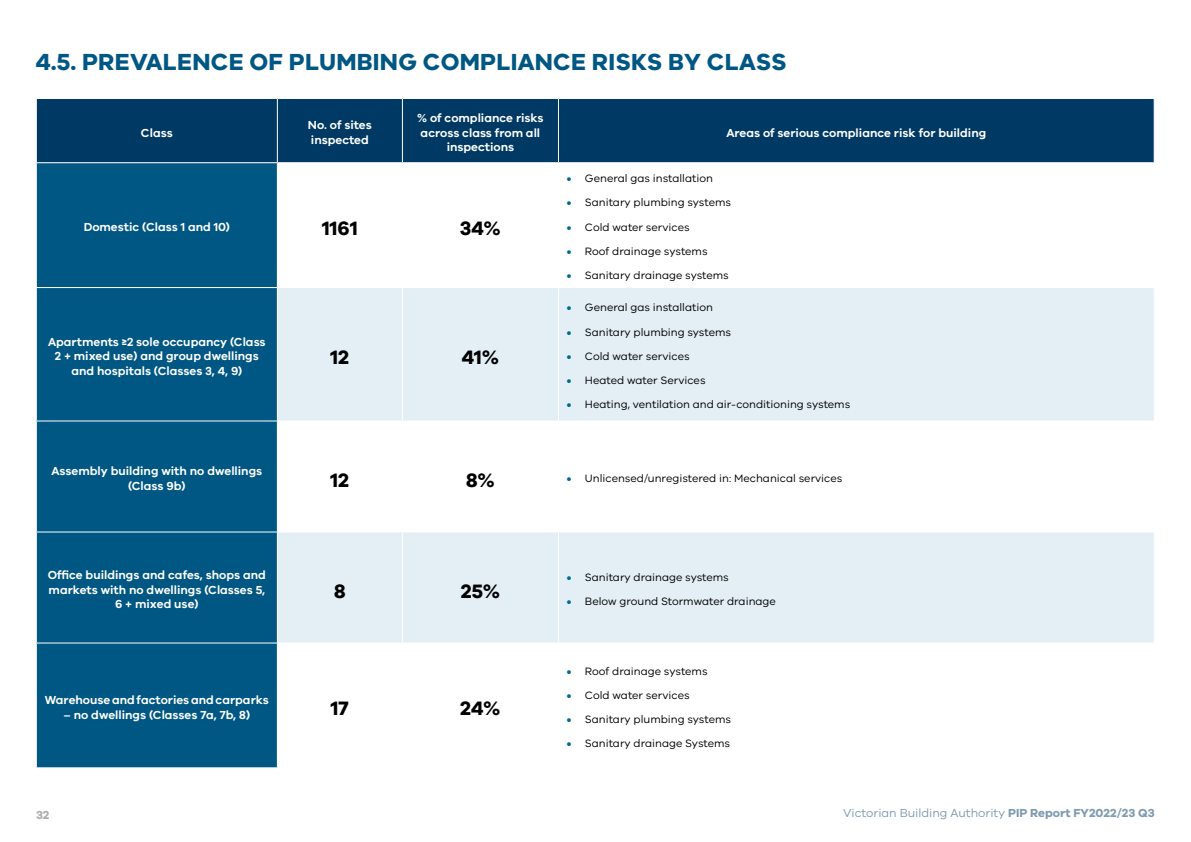
<style>
.page{position:relative;width:1191px;height:842px;background:#fff}
.page>*{position:absolute;margin:0;border:0;box-sizing:border-box;transform-origin:0 0}
.t1{font:700 24px "VIC";letter-spacing:.01em;color:#005783}
.t2{font:700 20px "VIC";color:#000}
.t3{font:600 12px/14.4px "VIC";color:#fff;text-align:center}
.t4{font:12px "VIC";color:#809cb1}
.t5{font:700 12px "VIC";color:#acaeb1}
.t6{font:11px "VIC";color:#000}
.s1{font-weight:700;color:#006991}
.s2{font-weight:700}
</style>
<div class="page">
<div style="left:37px;top:99px;width:1116px;height:63px;background:#003963"></div>
<div style="left:37px;top:163px;width:240px;height:604px;background:#005783"></div>
<div style="left:37px;top:288px;width:240px;height:354px;background:#005783"></div>
<div style="left:278px;top:288px;width:875px;height:132px;background:#e3eff4"></div>
<div style="left:278px;top:532px;width:875px;height:110px;background:#e3eff4"></div>
<hr style="left:36px;top:287px;width:241px;height:1px;background:#fff">
<hr style="left:402px;top:288px;width:1px;height:132px;background:#fff">
<hr style="left:558px;top:288px;width:1px;height:132px;background:#fff">
<hr style="left:36px;top:420px;width:241px;height:1px;background:#fff">
<hr style="left:36px;top:531px;width:241px;height:1px;background:#fff">
<hr style="left:402px;top:532px;width:1px;height:110px;background:#fff">
<hr style="left:558px;top:532px;width:1px;height:110px;background:#fff">
<hr style="left:36px;top:642px;width:241px;height:1px;background:#fff">
<hr style="left:277px;top:99px;width:1px;height:63px;background:#fff">
<hr style="left:402px;top:99px;width:1px;height:63px;background:#fff">
<hr style="left:558px;top:99px;width:1px;height:63px;background:#fff">
<h1 class="t1" style="left:36px;top:47px;width:752px">4.5. PREVALENCE OF PLUMBING COMPLIANCE RISKS BY CLASS</h1>
<p class="t3" style="left:141px;top:125px;width:33px">Class</p>
<p class="t3" style="left:308px;top:118px;width:65px;text-align:left">No. of sites inspected</p>
<p class="t3" style="left:417px;top:111px;width:128px">% of compliance risks across class from all inspections</p>
<p class="t3" style="left:84px;top:220px;width:148px">Domestic (Class 1 and 10)</p>
<h2 class="t2" style="left:322px;top:216px;width:37px">1161</h2>
<h2 class="t2" style="left:460px;top:216px;width:42px">34%</h2>
<p class="t3" style="left:48px;top:334px;width:219px">Apartments ≥2 sole occupancy (Class<br>2 + mixed use) and group dwellings and hospitals (Classes 3, 4, 9)</p>
<h2 class="t2" style="left:330px;top:345px;width:20px">12</h2>
<h2 class="t2" style="left:462px;top:345px;width:39px">41%</h2>
<p class="t3" style="left:726px;top:125px;width:261px">Areas of serious compliance risk for building</p>
<p class="t6" style="left:567px;top:172px;width:147px"><span class="s1">•</span> General gas installation</p>
<p class="t6" style="left:567px;top:196px;width:166px"><span class="s1">•</span> Sanitary plumbing systems</p>
<p class="t6" style="left:567px;top:220px;width:124px"><span class="s1">•</span> Cold water services</p>
<p class="t6" style="left:567px;top:245px;width:142px"><span class="s1">•</span> Roof drainage systems</p>
<p class="t6" style="left:567px;top:269px;width:163px"><span class="s1">•</span> Sanitary drainage systems</p>
<p class="t6" style="left:567px;top:301px;width:147px"><span class="s1">•</span> General gas installation</p>
<p class="t6" style="left:567px;top:325px;width:166px"><span class="s1">•</span> Sanitary plumbing systems</p>
<p class="t6" style="left:567px;top:349px;width:124px"><span class="s1">•</span> Cold water services</p>
<p class="t6" style="left:567px;top:374px;width:140px"><span class="s1">•</span> Heated water Services</p>
<p class="t6" style="left:567px;top:398px;width:285px"><span class="s1">•</span> Heating, ventilation and air-conditioning systems</p>
<p class="t3" style="left:51px;top:464px;width:212px">Assembly building with no dwellings (Class 9b)</p>
<h2 class="t2" style="left:330px;top:467px;width:20px">12</h2>
<h2 class="t2" style="left:466px;top:467px;width:30px">8%</h2>
<p class="t6" style="left:567px;top:472px;width:277px"><span class="s1">•</span> Unlicensed/unregistered in: Mechanical services</p>
<p class="t3" style="left:48px;top:567px;width:220px">Office buildings and cafes, shops and markets with no dwellings (Classes 5,<br>6 + mixed use)</p>
<h2 class="t2" style="left:334px;top:578px;width:13px">8</h2>
<h2 class="t2" style="left:461px;top:578px;width:41px">25%</h2>
<p class="t3" style="left:45px;top:693px;width:225px">Warehouse and factories and carparks</p>
<p class="t3" style="left:63px;top:707px;width:188px">– no dwellings (Classes 7a, 7b, 8)</p>
<h2 class="t2" style="left:331px;top:696px;width:20px">17</h2>
<h2 class="t2" style="left:460px;top:696px;width:42px">24%</h2>
<p class="t6" style="left:567px;top:571px;width:163px"><span class="s1">•</span> Sanitary drainage systems</p>
<p class="t6" style="left:567px;top:595px;width:210px"><span class="s1">•</span> Below ground Stormwater drainage</p>
<p class="t6" style="left:567px;top:664px;width:142px"><span class="s1">•</span> Roof drainage systems</p>
<p class="t6" style="left:567px;top:688px;width:124px"><span class="s1">•</span> Cold water services</p>
<p class="t6" style="left:567px;top:713px;width:166px"><span class="s1">•</span> Sanitary plumbing systems</p>
<p class="t6" style="left:567px;top:737px;width:165px"><span class="s1">•</span> Sanitary drainage Systems</p>
<p class="t5" style="left:36px;top:808px;width:15px">32</p>
<p class="t4" style="left:843px;top:806px;width:313px">Victorian Building Authority <span class="s2">PIP Report FY2022/23 Q3</span></p>
</div>
